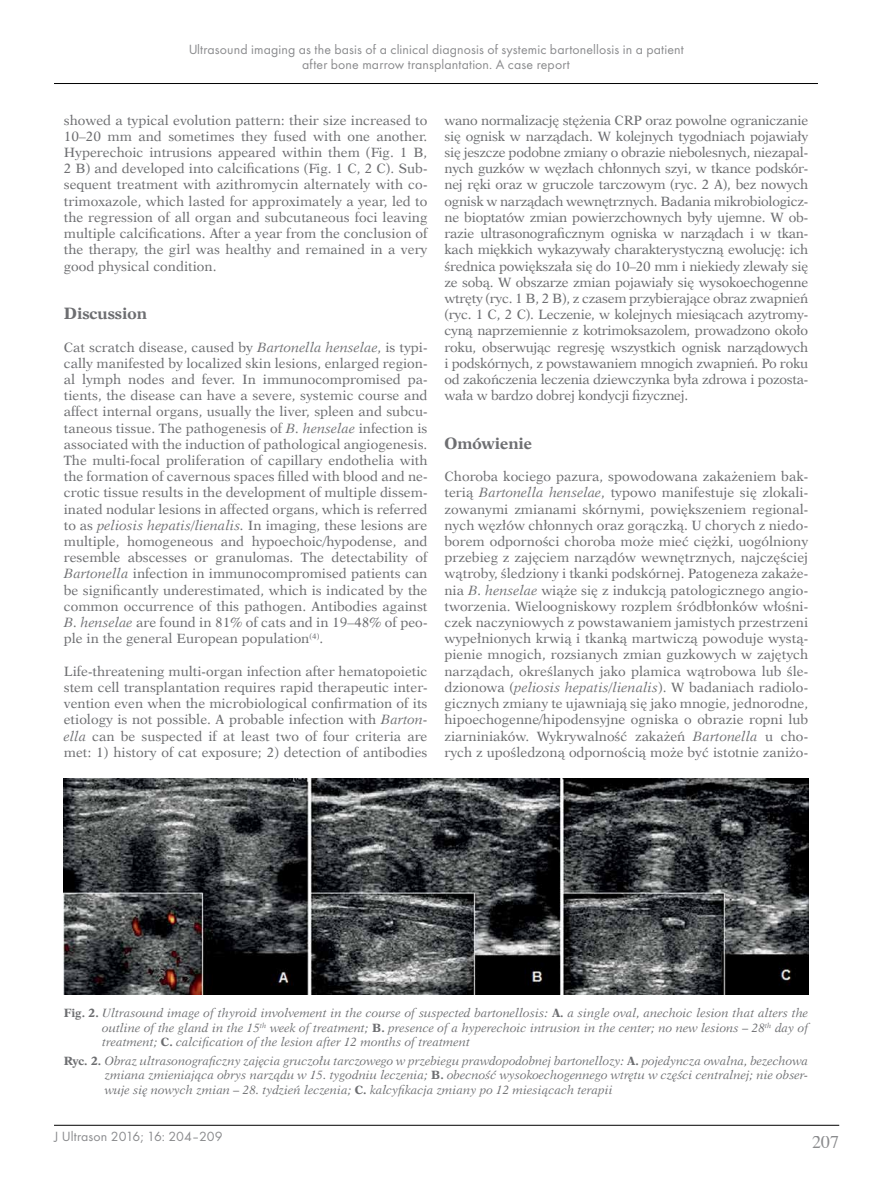
<style>
.page{position:relative;width:872px;height:1191px;background:#fff}
.page>*{position:absolute;margin:0;border:0;box-sizing:border-box;transform-origin:0 0}
.t1{font:18px "Times";color:#6d6e71}
.t2{font:700 16.5px "Dutch 823 EU";color:#6d6e71}
.t3{font:13.8px/14.4px "Futura TCE";letter-spacing:.01em;color:#6d6e71;text-align:center}
.t4{font:13.5px/16.2px "Dutch 823 EU";color:#6d6e71;text-align:justify}
.t5{font:italic 12px/14.4px "Dutch 823 EU";color:#6d6e71;text-align:justify}
.s1{font-style:italic}
.s2{font-weight:700;font-style:normal}
</style>
<div class="page">
<hr style="left:54px;top:1125px;width:785px;height:1px;background:#000">
<hr style="left:54px;top:83px;width:764px;height:1px;background:#000">
<img style="left:64px;top:778px;width:744px;height:216px">
<p class="t3" style="left:188px;top:42px;width:497px">Ultrasound imaging as the basis of a clinical diagnosis of systemic bartonellosis in a patient after bone marrow transplantation. A case report</p>
<p class="t4" style="left:64px;top:112px;width:365px">showed a typical evolution pattern: their size increased to 10–20 mm and sometimes they fused with one another.<br>Hyperechoic intrusions appeared within them (Fig. 1 B, 2 B) and developed into calcifications (Fig. 1 C, 2 C). Sub&shy;sequent treatment with azithromycin alternately with co&shy;trimoxazole, which lasted for approximately a year, led to the regression of all organ and subcutaneous foci leaving multiple calcifications. After a year from the conclusion of the therapy, the girl was healthy and remained in a very good physical condition.</p>
<p class="t2" style="left:64px;top:303px;width:85px">Discussion</p>
<p class="t4" style="left:64px;top:339px;width:365px">Cat scratch disease, caused by <span class="s1">Bartonella henselae</span>, is typi&shy;cally manifested by localized skin lesions, enlarged region&shy;al lymph nodes and fever. In immunocompromised pa&shy;tients, the disease can have a severe, systemic course and affect internal organs, usually the liver, spleen and subcu&shy;taneous tissue. The pathogenesis of <span class="s1">B. henselae</span> infection is associated with the induction of pathological angiogenesis.<br>The multi-focal proliferation of capillary endothelia with the formation of cavernous spaces filled with blood and ne&shy;crotic tissue results in the development of multiple dissem&shy;inated nodular lesions in affected organs, which is referred to as <span class="s1">peliosis hepatis</span>/<span class="s1">lienalis.</span> In imaging, these lesions are multiple, homogeneous and hypoechoic/hypodense, and resemble abscesses or granulomas. The detectability of <span class="s1">Bartonella</span> infection in immunocompromised patients can be significantly underestimated, which is indicated by the common occurrence of this pathogen. Antibodies against <span class="s1">B. henselae</span> are found in 81% of cats and in 19–48% of peo&shy;ple in the general European population<sup>(4)</sup>.</p>
<p class="t4" style="left:64px;top:663px;width:365px">Life-threatening multi-organ infection after hematopoietic stem cell transplantation requires rapid therapeutic inter&shy;vention even when the microbiological confirmation of its etiology is not possible. A probable infection with <span class="s1">Barton&shy;ella</span> can be suspected if at least two of four criteria are met: 1) history of cat exposure; 2) detection of antibodies</p>
<p class="t4" style="left:444px;top:112px;width:365px">wano normalizację stężenia CRP oraz powolne ograniczanie się ognisk w narządach. W kolejnych tygodniach pojawiały się jeszcze podobne zmiany o obrazie niebolesnych, niezapal&shy;nych guzków w węzłach chłonnych szyi, w tkance podskór&shy;nej ręki oraz w gruczole tarczowym (ryc. 2 A), bez nowych ognisk w narządach wewnętrznych. Badania mikrobiologicz&shy;ne bioptatów zmian powierzchownych były ujemne. W ob&shy;razie ultrasonograficznym ogniska w narządach i w tkan&shy;kach miękkich wykazywały charakterystyczną ewolucję: ich średnica powiększała się do 10–20 mm i niekiedy zlewały się ze sobą. W obszarze zmian pojawiały się wysokoechogenne wtręty (ryc. 1 B, 2 B), z czasem przybierające obraz zwapnień (ryc. 1 C, 2 C). Leczenie, w kolejnych miesiącach azytromy&shy;cyną naprzemiennie z kotrimoksazolem, prowadzono około roku, obserwując regresję wszystkich ognisk narządowych i podskórnych, z powstawaniem mnogich zwapnień. Po roku od zakończenia leczenia dziewczynka była zdrowa i pozosta&shy;wała w bardzo dobrej kondycji fizycznej.</p>
<p class="t2" style="left:444px;top:433px;width:89px">Omówienie</p>
<p class="t4" style="left:444px;top:468px;width:365px">Choroba kociego pazura, spowodowana zakażeniem bak&shy;terią <span class="s1">Bartonella henselae</span>, typowo manifestuje się zlokali&shy;zowanymi zmianami skórnymi, powiększeniem regional&shy;nych węzłów chłonnych oraz gorączką. U chorych z niedo&shy;borem odporności choroba może mieć ciężki, uogólniony przebieg z zajęciem narządów wewnętrznych, najczęściej wątroby, śledziony i tkanki podskórnej. Patogeneza zakaże&shy;nia <span class="s1">B. henselae</span> wiąże się z indukcją patologicznego angio&shy;tworzenia. Wieloogniskowy rozplem śródbłonków włośni&shy;czek naczyniowych z powstawaniem jamistych przestrzeni wypełnionych krwią i tkanką martwiczą powoduje wystą&shy;pienie mnogich, rozsianych zmian guzkowych w zajętych narządach, określanych jako plamica wątrobowa lub śle&shy;dzionowa (<span class="s1">peliosis hepatis</span>/<span class="s1">lienalis</span>). W badaniach radiolo&shy;gicznych zmiany te ujawniają się jako mnogie, jednorodne, hipoechogenne/hipodensyjne ogniska o obrazie ropni lub ziarniniaków. Wykrywalność zakażeń <span class="s1">Bartonella</span> u cho&shy;rych z upośledzoną odpornością może być istotnie zaniżo-</p>
<p class="t5" style="left:102px;top:1006px;width:707px;text-indent:-38px"><span class="s2">Fig. 2.</span> Ultrasound image of thyroid involvement in the course of suspected bartonellosis: <span class="s2">A.</span> a single oval, anechoic lesion that alters the outline of the gland in the 15<sup>th</sup> week of treatment; <span class="s2">B.</span> presence of a hyperechoic intrusion in the center; no new lesions – 28<sup>th</sup> day of treatment; <span class="s2">C.</span> calcification of the lesion after 12 months of treatment</p>
<p class="t5" style="left:105px;top:1053px;width:705px;text-indent:-41px"><span class="s2">Ryc. 2.</span> Obraz ultrasonograficzny zajęcia gruczołu tarczowego w przebiegu prawdopodobnej bartonellozy: <span class="s2">A.</span> pojedyncza owalna, bezechowa zmiana zmieniająca obrys narządu w 15. tygodniu leczenia; <span class="s2">B.</span> obecność wysokoechogennego wtrętu w części centralnej; nie obser&shy;wuje się nowych zmian – 28. tydzień leczenia; <span class="s2">C.</span> kalcyfikacja zmiany po 12 miesiącach terapii</p>
<p class="t3" style="left:54px;top:1128px;width:170px">J Ultrason 2016; 16: 204–209</p>
<h1 class="t1" style="left:812px;top:1125px;width:28px">207</h1>
</div>
